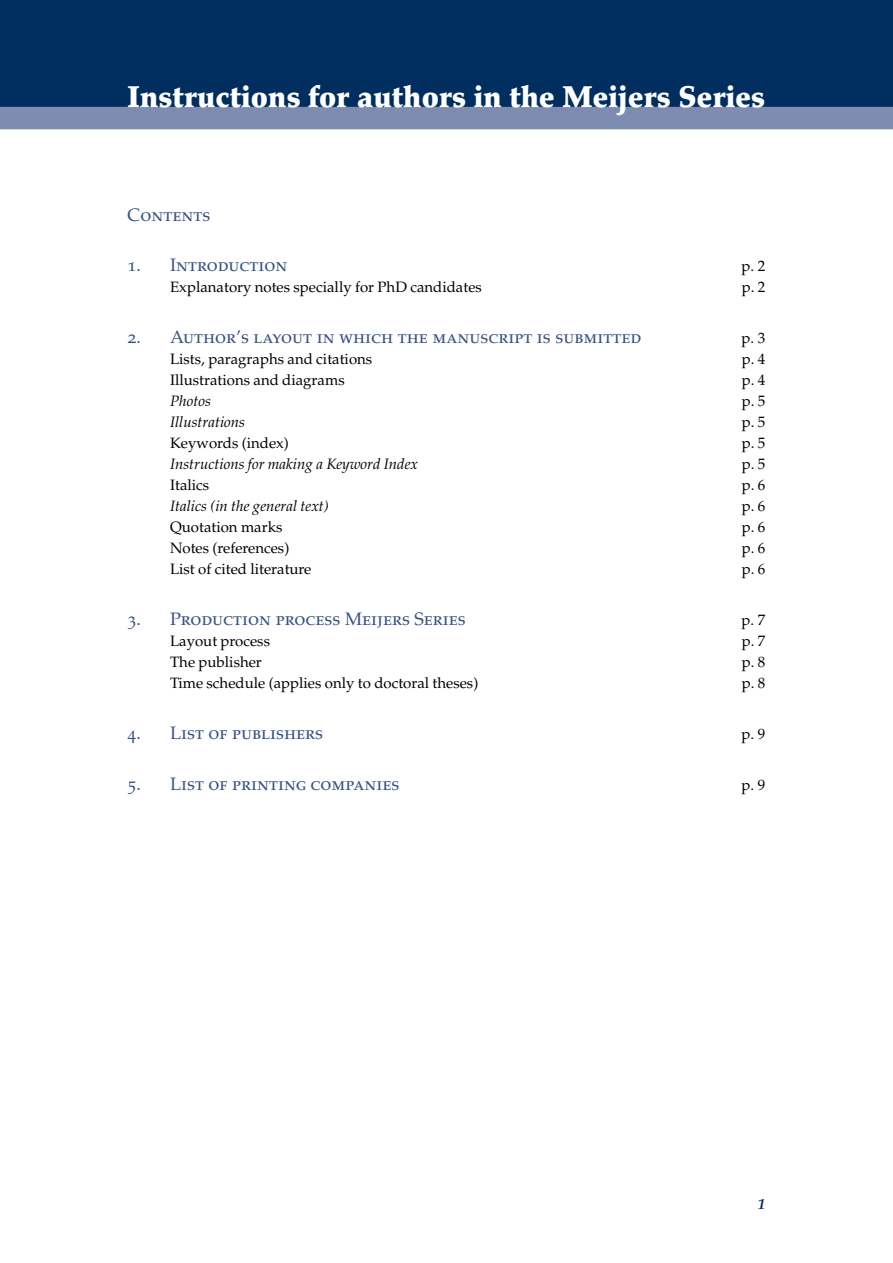
<style>
.page{position:relative;width:893px;height:1263px;background:#fff}
.page>*{position:absolute;margin:0;border:0;box-sizing:border-box;transform-origin:0 0}
.t1{font:900 30px "Palatino LT Std";letter-spacing:.005em;color:#fff}
.t2{font:18px "Palatino LT Std";color:#375281}
.t3{font:15px "Palatino LT Std";color:#000}
.t4{font:italic 15px "Palatino LT Std";color:#000}
.t5{font:italic 700 15px "Palatino LT Std";color:#002e5f}
</style>
<div class="page">
<div style="left:0;top:0;width:893px;height:107px;background:#002e5f"></div>
<div style="left:0;top:107px;width:893px;height:22px;background:#7f8cb1"></div>
<h1 class="t1" style="left:128px;top:79px;width:639px">Instructions for authors in the Meijers Series</h1>
<p class="t2" style="left:128px;top:204px;width:84px">Contents</p>
<p class="t2" style="left:128px;top:255px;width:161px">1. Introduction</p>
<p class="t3" style="left:741px;top:257px;width:26px">p. 2</p>
<p class="t3" style="left:170px;top:278px;width:313px">Explanatory notes specially for PhD candidates</p>
<p class="t3" style="left:742px;top:278px;width:25px">p. 2</p>
<p class="t2" style="left:128px;top:326px;width:515px">2. Author’s layout in which the manuscript is submitted</p>
<p class="t3" style="left:741px;top:329px;width:26px">p. 3</p>
<p class="t3" style="left:170px;top:350px;width:204px">Lists, paragraphs and citations</p>
<p class="t3" style="left:742px;top:350px;width:25px">p. 4</p>
<p class="t3" style="left:170px;top:371px;width:176px">Illustrations and diagrams</p>
<p class="t3" style="left:742px;top:371px;width:25px">p. 4</p>
<p class="t4" style="left:170px;top:392px;width:42px">Photos</p>
<p class="t3" style="left:742px;top:392px;width:25px">p. 5</p>
<p class="t4" style="left:170px;top:413px;width:76px">Illustrations</p>
<p class="t3" style="left:742px;top:413px;width:25px">p. 5</p>
<p class="t3" style="left:170px;top:434px;width:120px">Keywords (index)</p>
<p class="t3" style="left:742px;top:434px;width:25px">p. 5</p>
<p class="t4" style="left:170px;top:455px;width:249px">Instructions for making a Keyword Index</p>
<p class="t3" style="left:742px;top:455px;width:25px">p. 5</p>
<p class="t3" style="left:170px;top:476px;width:41px">Italics</p>
<p class="t3" style="left:742px;top:476px;width:25px">p. 6</p>
<p class="t4" style="left:170px;top:497px;width:160px">Italics (in the general text)</p>
<p class="t3" style="left:742px;top:497px;width:25px">p. 6</p>
<p class="t3" style="left:170px;top:518px;width:114px">Quotation marks</p>
<p class="t3" style="left:742px;top:518px;width:25px">p. 6</p>
<p class="t3" style="left:170px;top:539px;width:121px">Notes (references)</p>
<p class="t3" style="left:742px;top:539px;width:25px">p. 6</p>
<p class="t3" style="left:170px;top:560px;width:143px">List of cited literature</p>
<p class="t3" style="left:742px;top:560px;width:25px">p. 6</p>
<p class="t2" style="left:128px;top:608px;width:340px">3. Production process Meijers Series</p>
<p class="t3" style="left:741px;top:611px;width:26px">p. 7</p>
<p class="t3" style="left:170px;top:632px;width:101px">Layout process</p>
<p class="t3" style="left:742px;top:632px;width:25px">p. 7</p>
<p class="t3" style="left:170px;top:653px;width:93px">The publisher</p>
<p class="t3" style="left:742px;top:653px;width:25px">p. 8</p>
<p class="t3" style="left:170px;top:674px;width:310px">Time schedule (applies only to doctoral theses)</p>
<p class="t3" style="left:742px;top:674px;width:25px">p. 8</p>
<p class="t2" style="left:128px;top:722px;width:197px">4. List of publishers</p>
<p class="t3" style="left:741px;top:725px;width:26px">p. 9</p>
<p class="t2" style="left:128px;top:773px;width:274px">5. List of printing companies</p>
<p class="t3" style="left:741px;top:775px;width:26px">p. 9</p>
<p class="t5" style="left:758px;top:1195px;width:9px">1</p>
</div>
